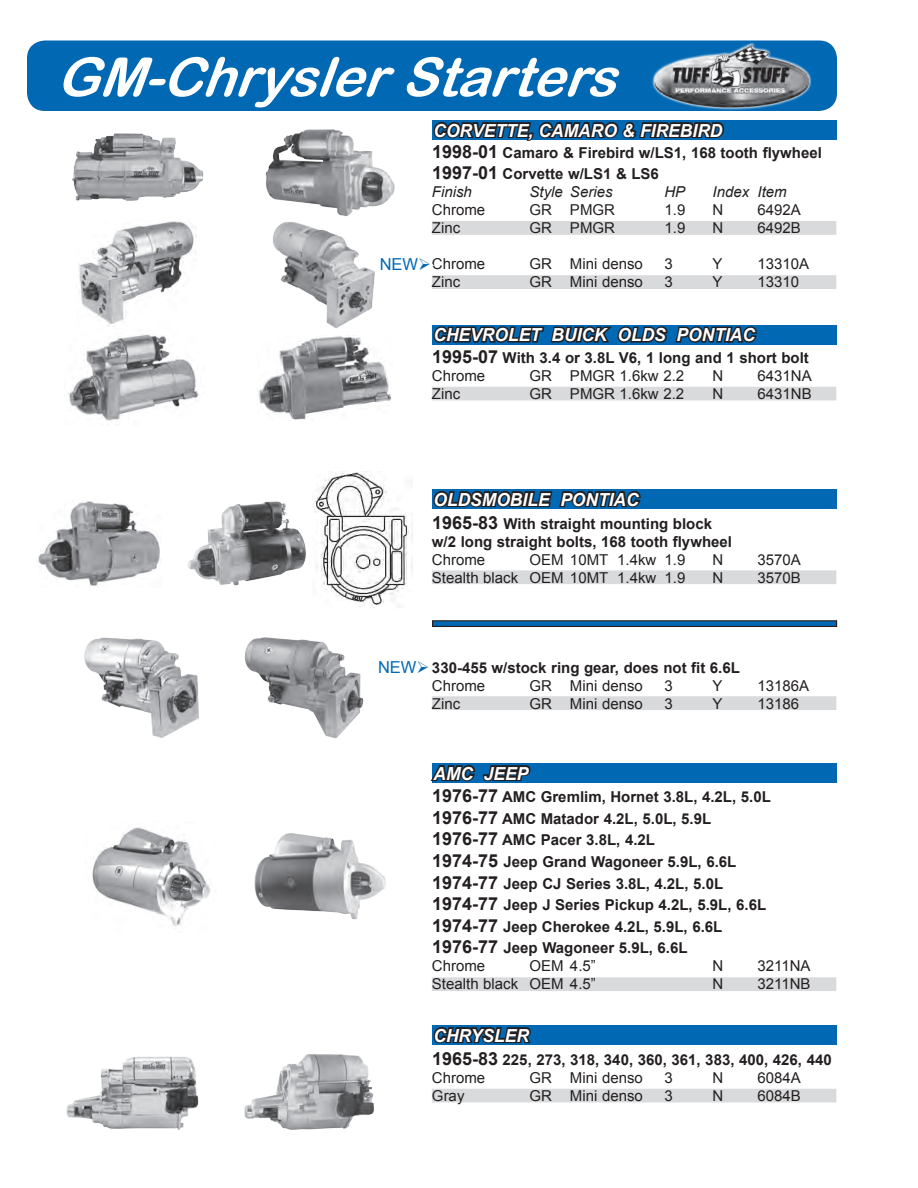
<style>
.page{position:relative;width:918px;height:1188px;background:#fff}
.page>*{position:absolute;margin:0;border:0;box-sizing:border-box;transform-origin:0 0}
.t1{font:italic 54px "Arial Rounded MT Bold";color:#fff}
.t2{font:italic 700 18px "Arial";color:#fff}
.t3{font:700 15px/21.6px "Arial";color:#231f20}
.t4{font:15px "Arial";color:#231f20}
.t5{font:italic 15px "Arial";color:#231f20}
.s1{font-size:18px}
.s2{font-size:16.5px;color:#0168b3}
.s3{color:#0168b3}
.s4{font-weight:400}
.s5{font-weight:400;font-size:16.5px;color:#0168b3}
</style>
<div class="page">
<div style="left:27px;top:40px;width:810px;height:71px;background:#0168b3"></div>
<img style="left:650px;top:40px;width:164px;height:71px">
<div style="left:62px;top:40px;width:335px;height:69px;background:#0168b3"></div>
<img style="left:68px;top:334px;width:131px;height:91px">
<img style="left:78px;top:221px;width:119px;height:106px">
<img style="left:314px;top:472px;width:99px;height:136px">
<img style="left:84px;top:637px;width:115px;height:101px">
<img style="left:92px;top:827px;width:119px;height:102px">
<img style="left:66px;top:1056px;width:133px;height:74px">
<img style="left:265px;top:129px;width:130px;height:88px">
<img style="left:143px;top:134px;width:55px;height:34px">
<img style="left:257px;top:336px;width:135px;height:84px">
<img style="left:38px;top:501px;width:124px;height:86px">
<img style="left:188px;top:501px;width:118px;height:85px">
<img style="left:254px;top:833px;width:132px;height:87px">
<img style="left:244px;top:1054px;width:130px;height:76px">
<img style="left:245px;top:637px;width:119px;height:102px">
<div style="left:432px;top:222px;width:404px;height:12px;background:#d9dadc"></div>
<div style="left:432px;top:221px;width:404px;height:14px;border:1px solid #d9dadc"></div>
<div style="left:432px;top:276px;width:404px;height:12px;background:#d9dadc"></div>
<div style="left:432px;top:275px;width:404px;height:14px;border:1px solid #d9dadc"></div>
<div style="left:432px;top:387px;width:404px;height:13px;background:#d9dadc"></div>
<div style="left:432px;top:571px;width:404px;height:13px;background:#d9dadc"></div>
<div style="left:432px;top:697px;width:404px;height:13px;background:#d9dadc"></div>
<div style="left:432px;top:696px;width:404px;height:14px;border:1px solid #d9dadc"></div>
<div style="left:432px;top:978px;width:404px;height:13px;background:#d9dadc"></div>
<div style="left:432px;top:977px;width:404px;height:14px;border:1px solid #d9dadc"></div>
<div style="left:432px;top:1089px;width:404px;height:13px;background:#d9dadc"></div>
<div style="left:432px;top:120px;width:405px;height:20px;background:#0168b3"></div>
<svg style="left:405px;top:55px;width:321px;height:86px"></svg>
<div style="left:432px;top:325px;width:405px;height:19px;background:#0168b3"></div>
<svg style="left:432px;top:326px;width:327px;height:19px"></svg>
<div style="left:432px;top:489px;width:405px;height:20px;background:#0168b3"></div>
<svg style="left:433px;top:491px;width:208px;height:17px"></svg>
<div style="left:432px;top:764px;width:405px;height:19px;background:#0168b3"></div>
<svg style="left:430px;top:763px;width:103px;height:19px"></svg>
<div style="left:432px;top:1026px;width:405px;height:19px;background:#0168b3"></div>
<svg style="left:432px;top:1025px;width:101px;height:19px"></svg>
<div style="left:433px;top:621px;width:404px;height:5px;background:#0168b3"></div>
<div style="left:432px;top:620px;width:405px;height:7px;border:1px solid #231f20"></div>
<svg style="left:432px;top:275px;width:8px;height:10px"></svg>
<img style="left:273px;top:222px;width:102px;height:107px">
<h1 class="t1" style="left:56px;top:45px;width:584px">GM-ChryslerStarters</h1>
<p class="t3" style="left:432px;top:142px;width:391px"><span class="s1">1998-01</span> Camaro &amp; Firebird w/LS1, 168 tooth flywheel<br><span class="s1">1997-01</span> Corvette w/LS1 &amp; LS6</p>
<p class="t5" style="left:432px;top:182px;width:42px">Finish</p>
<p class="t5" style="left:529px;top:182px;width:85px">Style Series</p>
<p class="t5" style="left:664px;top:182px;width:22px">HP</p>
<p class="t5" style="left:712px;top:182px;width:76px">Index Item</p>
<p class="t4" style="left:432px;top:200px;width:55px">Chrome</p>
<p class="t4" style="left:529px;top:200px;width:87px">GR PMGR</p>
<p class="t4" style="left:664px;top:200px;width:22px">1.9</p>
<p class="t4" style="left:712px;top:200px;width:12px">N</p>
<p class="t4" style="left:757px;top:200px;width:45px">6492A</p>
<p class="t4" style="left:432px;top:218px;width:30px">Zinc</p>
<p class="t4" style="left:529px;top:218px;width:87px">GR PMGR</p>
<p class="t4" style="left:664px;top:218px;width:22px">1.9</p>
<p class="t4" style="left:712px;top:218px;width:12px">N</p>
<p class="t4" style="left:757px;top:218px;width:45px">6492B</p>
<p class="t4" style="left:529px;top:254px;width:115px">GR Mini denso</p>
<p class="t4" style="left:664px;top:254px;width:10px">3</p>
<p class="t4" style="left:712px;top:254px;width:12px">Y</p>
<p class="t4" style="left:757px;top:254px;width:53px">13310A</p>
<p class="t4" style="left:432px;top:272px;width:30px">Zinc</p>
<p class="t4" style="left:529px;top:272px;width:115px">GR Mini denso</p>
<p class="t4" style="left:664px;top:272px;width:10px">3</p>
<p class="t4" style="left:712px;top:272px;width:12px">Y</p>
<p class="t4" style="left:757px;top:272px;width:43px">13310</p>
<p class="t2" style="left:433px;top:118px;width:291px">CORVETTE, CAMARO &amp; FIREBIRD</p>
<p class="t4" style="left:380px;top:254px;width:107px"><span class="s2">NEW</span><span class="s3">➢</span>Chrome</p>
<p class="t2" style="left:433px;top:323px;width:323px">CHEVROLET BUICK OLDS PONTIAC</p>
<p class="t3" style="left:432px;top:349px;width:378px;line-height:18px"><span class="s1">1995-07</span> With 3.4 or 3.8L V6, 1 long and 1 short bolt<br><span class="s4">Chrome</span></p>
<p class="t4" style="left:529px;top:366px;width:156px">GR PMGR 1.6kw 2.2</p>
<p class="t4" style="left:712px;top:366px;width:12px">N</p>
<p class="t4" style="left:757px;top:366px;width:56px">6431NA</p>
<p class="t4" style="left:432px;top:384px;width:30px">Zinc</p>
<p class="t4" style="left:529px;top:384px;width:156px">GR PMGR 1.6kw 2.2</p>
<p class="t4" style="left:712px;top:384px;width:12px">N</p>
<p class="t4" style="left:757px;top:384px;width:56px">6431NB</p>
<p class="t2" style="left:433px;top:487px;width:207px">OLDSMOBILE PONTIAC</p>
<p class="t3" style="left:432px;top:515px;width:302px;line-height:18px"><span class="s1">1965-83</span> With straight mounting block w/2 long straight bolts, 168 tooth flywheel</p>
<p class="t4" style="left:432px;top:550px;width:55px">Chrome</p>
<p class="t4" style="left:529px;top:550px;width:157px">OEM 10MT 1.4kw 1.9</p>
<p class="t4" style="left:713px;top:550px;width:12px">N</p>
<p class="t4" style="left:758px;top:550px;width:45px">3570A</p>
<p class="t4" style="left:432px;top:568px;width:255px">Stealth black OEM 10MT 1.4kw 1.9</p>
<p class="t4" style="left:713px;top:568px;width:12px">N</p>
<p class="t4" style="left:758px;top:568px;width:45px">3570B</p>
<p class="t3" style="left:378px;top:657px;width:363px"><span class="s5">NEW</span><span class="s3">➢</span> 330-455 w/stock ring gear, does not fit 6.6L</p>
<p class="t4" style="left:432px;top:676px;width:55px">Chrome</p>
<p class="t4" style="left:529px;top:676px;width:115px">GR Mini denso</p>
<p class="t4" style="left:664px;top:676px;width:10px">3</p>
<p class="t4" style="left:712px;top:676px;width:12px">Y</p>
<p class="t4" style="left:757px;top:676px;width:53px">13186A</p>
<p class="t4" style="left:432px;top:694px;width:30px">Zinc</p>
<p class="t4" style="left:529px;top:694px;width:115px">GR Mini denso</p>
<p class="t4" style="left:664px;top:694px;width:10px">3</p>
<p class="t4" style="left:712px;top:694px;width:12px">Y</p>
<p class="t4" style="left:757px;top:694px;width:43px">13186</p>
<p class="t2" style="left:433px;top:761px;width:96px">AMC JEEP</p>
<p class="t3" style="left:432px;top:787px;width:340px"><span class="s1">1976-77</span> AMC Gremlim, Hornet 3.8L, 4.2L, 5.0L <span class="s1">1976-77</span> AMC Matador 4.2L, 5.0L, 5.9L <span class="s1">1976-77</span> AMC Pacer 3.8L, 4.2L<br><span class="s1">1974-75</span> Jeep Grand Wagoneer 5.9L, 6.6L <span class="s1">1974-77</span> Jeep CJ Series 3.8L, 4.2L, 5.0L <span class="s1">1974-77</span> Jeep J Series Pickup 4.2L, 5.9L, 6.6L <span class="s1">1974-77</span> Jeep Cherokee 4.2L, 5.9L, 6.6L <span class="s1">1976-77</span> Jeep Wagoneer 5.9L, 6.6L</p>
<p class="t4" style="left:432px;top:956px;width:55px">Chrome</p>
<p class="t4" style="left:529px;top:956px;width:68px">OEM 4.5”</p>
<p class="t4" style="left:712px;top:956px;width:12px">N</p>
<p class="t4" style="left:757px;top:956px;width:55px">3211NA</p>
<p class="t4" style="left:432px;top:974px;width:165px">Stealth black OEM 4.5”</p>
<p class="t4" style="left:712px;top:974px;width:12px">N</p>
<p class="t4" style="left:757px;top:974px;width:55px">3211NB</p>
<p class="t2" style="left:433px;top:1023px;width:97px">CHRYSLER</p>
<p class="t3" style="left:432px;top:1051px;width:401px;line-height:18px"><span class="s1">1965-83</span> 225, 273, 318, 340, 360, 361, 383, 400, 426, 440<br><span class="s4">Chrome</span></p>
<p class="t4" style="left:529px;top:1068px;width:115px">GR Mini denso</p>
<p class="t4" style="left:664px;top:1068px;width:10px">3</p>
<p class="t4" style="left:712px;top:1068px;width:12px">N</p>
<p class="t4" style="left:757px;top:1068px;width:45px">6084A</p>
<p class="t4" style="left:432px;top:1086px;width:34px">Gray</p>
<p class="t4" style="left:529px;top:1086px;width:115px">GR Mini denso</p>
<p class="t4" style="left:664px;top:1086px;width:10px">3</p>
<p class="t4" style="left:712px;top:1086px;width:12px">N</p>
<p class="t4" style="left:757px;top:1086px;width:45px">6084B</p>
</div>
